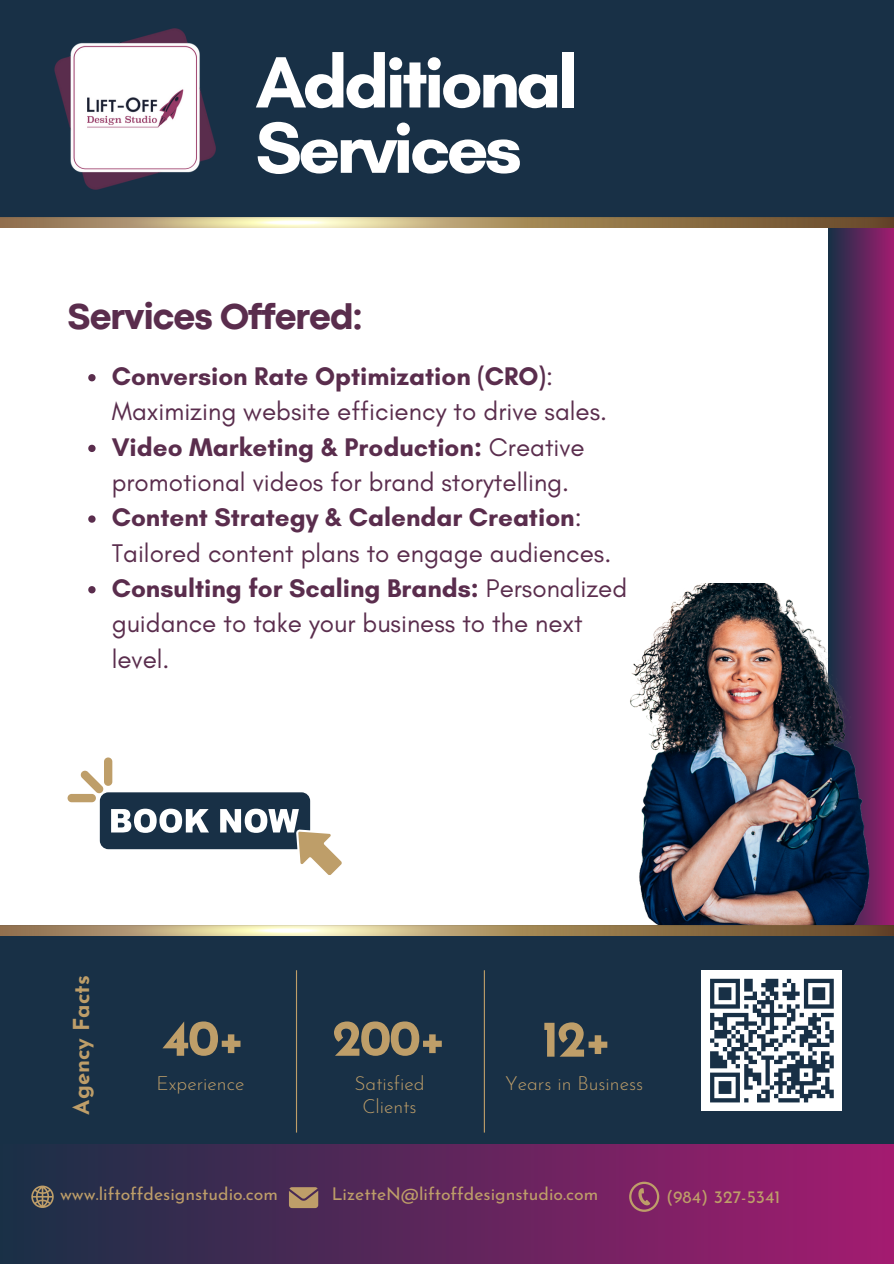
<style>
.page{position:relative;width:894px;height:1264px;background:#fff}
.page>*{position:absolute;margin:0;border:0;box-sizing:border-box;transform-origin:0 0}
.t1{font:700 73.8px/65.2px "Glacial Indifference";letter-spacing:-.055em;color:#fff}
.t2{font:700 51.15px "Josefin Sans";letter-spacing:-.05em;color:#be9e69}
.t3{font:800 37.5px "Codec Pro";letter-spacing:-.025em;color:#5a2d4d}
.t4{font:25.95px/35.2px "Glacial Indifference";color:#5a2d4d}
.t5{font:700 21.9px "Josefin Sans";color:#be9e69}
.t6{font:300 19.2px "Josefin Sans";color:#be9e69}
.t7{font:17.55px "Josefin Sans";color:#be9e69}
.s1{font-weight:700}
</style>
<div class="page">
<div style="left:828px;top:0;width:65px;height:1089px;background:linear-gradient(to right,#163046,#a01c6f)"></div>
<div style="left:0;top:0;width:893px;height:223px;background:#183046"></div>
<img style="left:54px;top:28px;width:162px;height:162px">
<div style="left:0;top:1144px;width:893px;height:119px;background:linear-gradient(to right,#193046,#a41b71)"></div>
<svg style="left:31px;top:1185px;width:23px;height:22px"></svg>
<svg style="left:629px;top:1181px;width:30px;height:30px"></svg>
<svg style="left:289px;top:1187px;width:29px;height:20px"></svg>
<div style="left:0;top:925px;width:893px;height:218px;background:#183046"></div>
<hr style="left:296px;top:970px;width:1px;height:162px;background:#be9e69">
<hr style="left:483px;top:970px;width:2px;height:162px;background:#be9e69">
<div style="left:701px;top:970px;width:141px;height:140px;background:#fff"></div>
<svg style="left:710px;top:978px;width:124px;height:125px"></svg>
<img style="left:0;top:218px;width:893px;height:10px">
<svg style="left:68px;top:757px;width:274px;height:118px"></svg>
<img style="left:630px;top:583px;width:263px;height:342px">
<svg style="left:88px;top:374px;width:8px;height:7px"></svg>
<svg style="left:88px;top:445px;width:8px;height:7px"></svg>
<svg style="left:88px;top:515px;width:8px;height:7px"></svg>
<svg style="left:88px;top:586px;width:8px;height:7px"></svg>
<img style="left:0;top:925px;width:893px;height:10px">
<h3 class="t1" style="left:255px;top:49px;width:323px">Additional<br>Services</h3>
<p class="t3" style="left:68px;top:303px;width:297px">Services Offered:</p>
<p class="t4" style="left:112px;top:358px;width:497px"><span class="s1">Conversion Rate Optimization (CRO)</span>:<br>Maximizing website efficiency to drive sales.</p>
<p class="t4" style="left:112px;top:429px;width:474px"><span class="s1">Video Marketing &amp; Production:</span> Creative promotional videos for brand storytelling.</p>
<p class="t4" style="left:112px;top:499px;width:501px"><span class="s1">Content Strategy &amp; Calendar Creation</span>:<br>Tailored content plans to engage audiences.</p>
<p class="t4" style="left:112px;top:570px;width:517px"><span class="s1">Consulting for Scaling Brands:</span> Personalized guidance to take your business to the next level.</p>
<h2 class="t5" style="left:73px;top:1114px;width:141px;rotate:-90deg">Agency Facts</h2>
<p class="t2" style="left:162px;top:1017px;width:85px">40+</p>
<p class="t6" style="left:157px;top:1075px;width:89px">Experience</p>
<h5 class="t6" style="left:354px;top:1075px;width:72px">Satisfied</h5>
<p class="t6" style="left:362px;top:1098px;width:56px">Clients</p>
<p class="t2" style="left:332px;top:1017px;width:116px">200+</p>
<h2 class="t2" style="left:541px;top:1018px;width:72px">12+</h2>
<h2 class="t6" style="left:505px;top:1075px;width:139px">Years in Business</h2>
<p class="t7" style="left:60px;top:1186px;width:219px">www.liftoffdesignstudio.com</p>
<p class="t7" style="left:331px;top:1186px;width:268px">LizetteN@liftoffdesignstudio.com</p>
<h1 class="t7" style="left:665px;top:1189px;width:116px">(984) 327-5341</h1>
</div>
